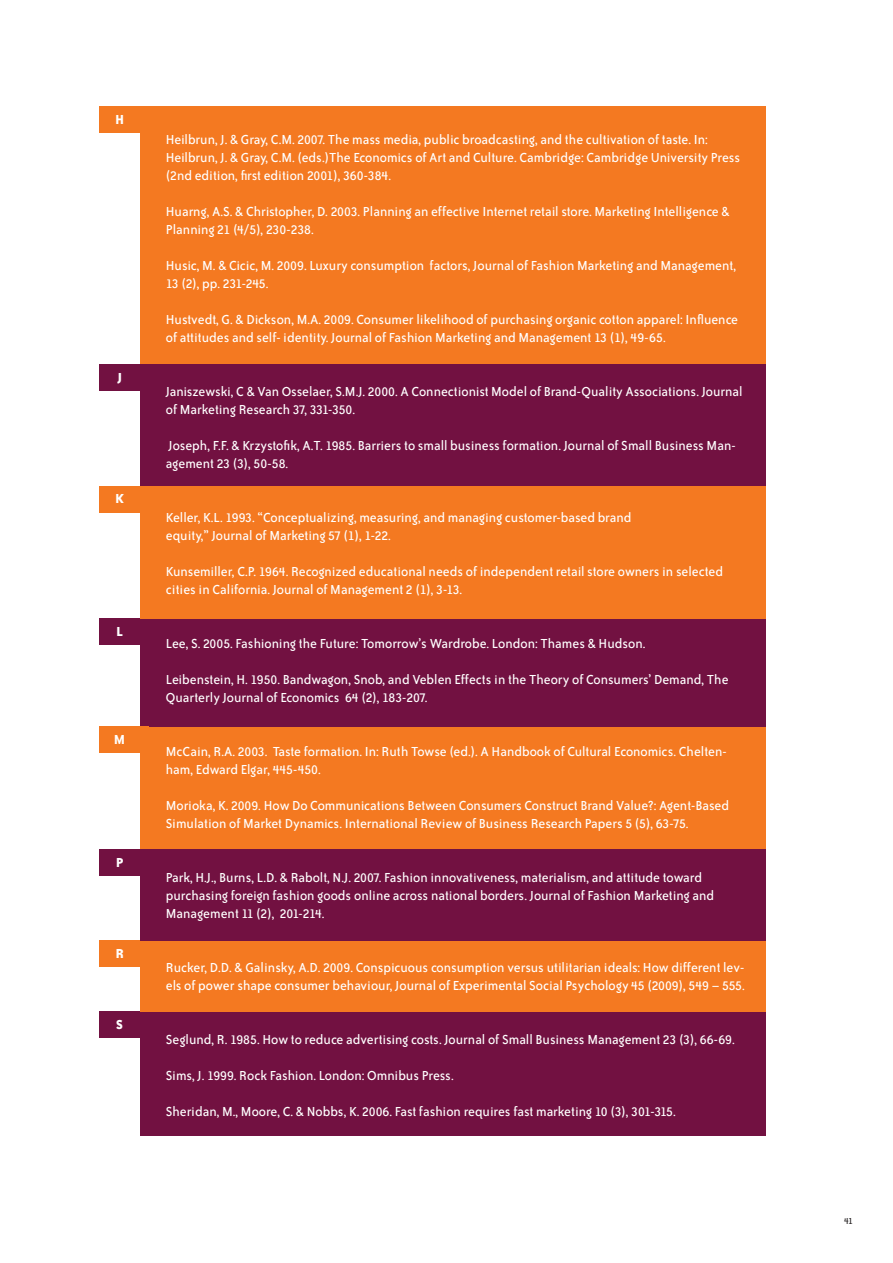
<style>
.page{position:relative;width:893px;height:1263px;background:#fff}
.page>*{position:absolute;margin:0;border:0;box-sizing:border-box;transform-origin:0 0}
.t1{font:15px/18px "Bailey Sans ITC Std";color:#fff}
.t2{font:700 15px "Bailey Sans ITC Std";color:#fff}
.t3{font:10.5px "Bailey Sans ITC Std";color:#231f20}
</style>
<div class="page">
<div style="left:99px;top:486px;width:49px;height:26px;background:#f47921"></div>
<div style="left:99px;top:106px;width:49px;height:26px;background:#f47921"></div>
<div style="left:99px;top:365px;width:49px;height:26px;background:#721141"></div>
<div style="left:99px;top:619px;width:49px;height:26px;background:#721141"></div>
<div style="left:99px;top:941px;width:49px;height:26px;background:#f47921"></div>
<div style="left:99px;top:1012px;width:49px;height:26px;background:#721141"></div>
<div style="left:140px;top:106px;width:625px;height:1029px;background:#f47921"></div>
<div style="left:140px;top:365px;width:625px;height:121px;background:#721141"></div>
<div style="left:140px;top:619px;width:625px;height:107px;background:#721141"></div>
<div style="left:140px;top:850px;width:625px;height:91px;background:#721141"></div>
<div style="left:140px;top:1012px;width:625px;height:123px;background:#721141"></div>
<div style="left:99px;top:726px;width:49px;height:26px;background:#f47921"></div>
<div style="left:99px;top:850px;width:49px;height:26px;background:#721141"></div>
<p class="t2" style="left:115px;top:111px;width:11px">H</p>
<p class="t2" style="left:117px;top:370px;width:7px">J</p>
<p class="t2" style="left:115px;top:491px;width:10px">K</p>
<p class="t2" style="left:116px;top:623px;width:8px">L</p>
<p class="t2" style="left:114px;top:731px;width:13px">M</p>
<p class="t2" style="left:116px;top:854px;width:9px">P</p>
<p class="t2" style="left:115px;top:945px;width:10px">R</p>
<p class="t2" style="left:116px;top:1017px;width:8px">S</p>
<p class="t1" style="left:166px;top:131px;width:576px">Heilbrun, J. &amp; Gray, C.M. 2007. The mass media, public broadcasting, and the cultivation of taste. In:<br>Heilbrun, J. &amp; Gray, C.M. (eds.)The Economics of Art and Culture. Cambridge: Cambridge University Press (2nd edition, first edition 2001), 360-384.</p>
<p class="t1" style="left:166px;top:203px;width:565px">Huarng, A.S. &amp; Christopher, D. 2003. Planning an effective Internet retail store. Marketing Intelligence &amp;<br>Planning 21 (4/5), 230-238.</p>
<p class="t1" style="left:166px;top:257px;width:572px">Husic, M. &amp; Cicic, M. 2009. Luxury consumption factors, Journal of Fashion Marketing and Management,<br>13 (2), pp. 231-245.</p>
<p class="t1" style="left:166px;top:311px;width:574px">Hustvedt, G. &amp; Dickson, M.A. 2009. Consumer likelihood of purchasing organic cotton apparel: Influence of attitudes and self- identity. Journal of Fashion Marketing and Management 13 (1), 49-65.</p>
<p class="t1" style="left:166px;top:383px;width:578px">Janiszewski, C &amp; Van Osselaer, S.M.J. 2000. A Connectionist Model of Brand-Quality Associations. Journal of Marketing Research 37, 331-350.</p>
<p class="t1" style="left:166px;top:437px;width:571px">Joseph, F.F. &amp; Krzystofik, A.T. 1985. Barriers to small business formation. Journal of Small Business Man&shy;agement 23 (3), 50-58.</p>
<p class="t1" style="left:166px;top:509px;width:467px">Keller, K.L. 1993. “Conceptualizing, measuring, and managing customer-based brand equity,” Journal of Marketing 57 (1), 1-22.</p>
<p class="t1" style="left:166px;top:563px;width:559px">Kunsemiller, C.P. 1964. Recognized educational needs of independent retail store owners in selected cities in California. Journal of Management 2 (1), 3-13.</p>
<p class="t1" style="left:166px;top:635px;width:481px">Lee, S. 2005. Fashioning the Future: Tomorrow’s Wardrobe. London: Thames &amp; Hudson.</p>
<p class="t1" style="left:166px;top:671px;width:564px">Leibenstein, H. 1950. Bandwagon, Snob, and Veblen Effects in the Theory of Consumers’ Demand, The<br>Quarterly Journal of Economics 64 (2), 183-207.</p>
<p class="t1" style="left:166px;top:743px;width:562px">McCain, R.A. 2003. Taste formation. In: Ruth Towse (ed.). A Handbook of Cultural Economics. Chelten&shy;ham, Edward Elgar, 445-450.</p>
<p class="t1" style="left:166px;top:797px;width:565px">Morioka, K. 2009. How Do Communications Between Consumers Construct Brand Value?: Agent-Based<br>Simulation of Market Dynamics. International Review of Business Research Papers 5 (5), 63-75.</p>
<p class="t1" style="left:166px;top:869px;width:550px">Park, H.J., Burns, L.D. &amp; Rabolt, N.J. 2007. Fashion innovativeness, materialism, and attitude toward purchasing foreign fashion goods online across national borders. Journal of Fashion Marketing and<br>Management 11 (2), 201-214.</p>
<p class="t1" style="left:166px;top:959px;width:580px">Rucker, D.D. &amp; Galinsky, A.D. 2009. Conspicuous consumption versus utilitarian ideals: How different lev&shy;els of power shape consumer behaviour, Journal of Experimental Social Psychology 45 (2009), 549 – 555.</p>
<p class="t1" style="left:166px;top:1031px;width:570px">Seglund, R. 1985. How to reduce advertising costs. Journal of Small Business Management 23 (3), 66-69.</p>
<p class="t1" style="left:166px;top:1067px;width:289px">Sims, J. 1999. Rock Fashion. London: Omnibus Press.</p>
<p class="t1" style="left:166px;top:1103px;width:511px">Sheridan, M., Moore, C. &amp; Nobbs, K. 2006. Fast fashion requires fast marketing 10 (3), 301-315.</p>
<p class="t3" style="left:844px;top:1215px;width:10px">41</p>
</div>
